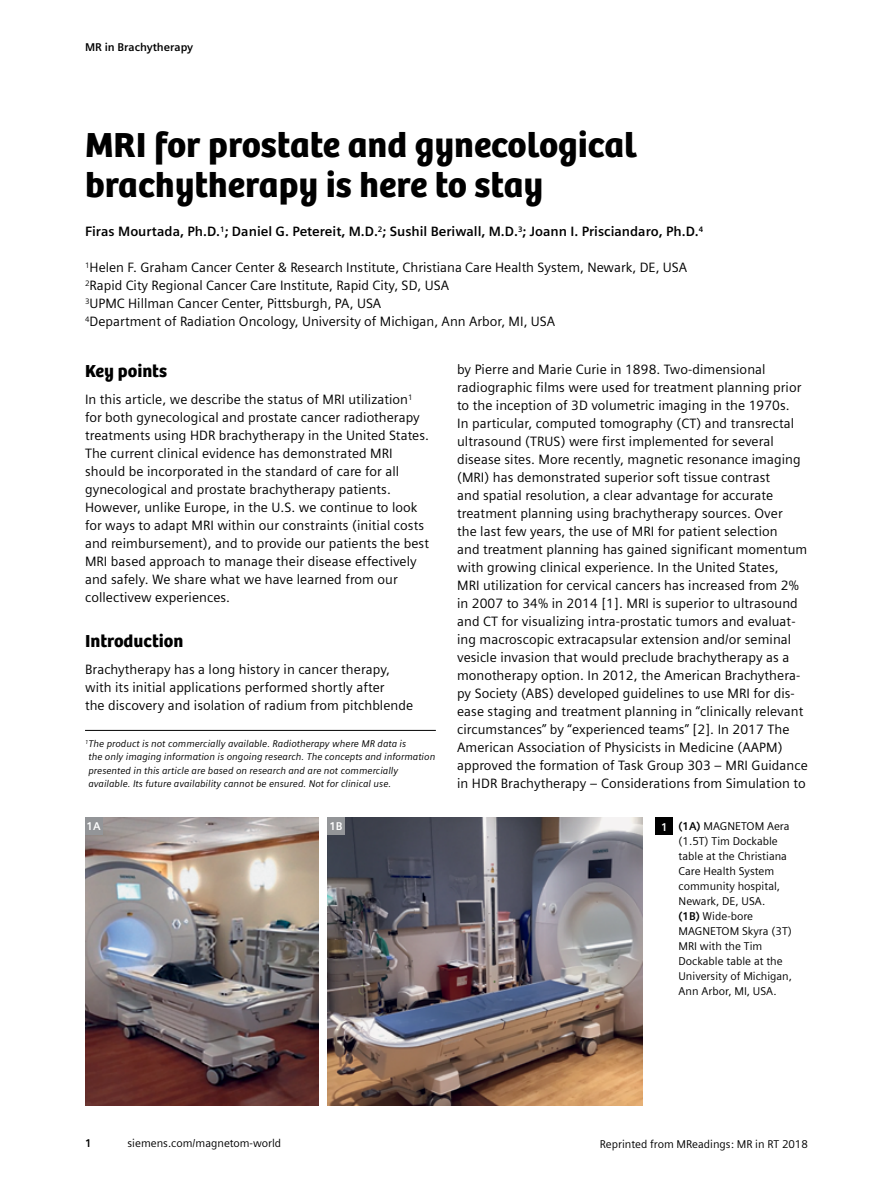
<style>
.page{position:relative;width:893px;height:1191px;background:#fff}
.page>*{position:absolute;margin:0;border:0;box-sizing:border-box;transform-origin:0 0}
.t1{font:36px/39.6px "SH Bree Headline Regular";color:#000}
.t2{font:18px "SH Bree Headline Regular";color:#000}
.t3{font:13.5px/18px "Siemens Sans";letter-spacing:.005em;color:#000}
.t4{font:700 13.5px "Siemens Sans";color:#000}
.t5{font:11.25px/15px "Siemens Sans";color:#000}
.t6{font:700 11.25px "Siemens Sans";color:#000}
.t7{font:700 11.25px "Siemens Sans";color:#fff}
.t8{font:italic 9.75px/13.5px "Siemens Sans";color:#000}
.s1{font-weight:700;color:#fff}
.s2{font-weight:700}
</style>
<div class="page">
<img style="left:85px;top:818px;width:234px;height:288px">
<img style="left:327px;top:818px;width:315px;height:288px">
<div style="left:85px;top:818px;width:17px;height:17px;background:#939598"></div>
<div style="left:327px;top:818px;width:17px;height:17px;background:#939598"></div>
<div style="left:656px;top:818px;width:17px;height:17px;background:#000"></div>
<hr style="left:85px;top:730px;width:351px;height:1px;background:#000">
<p class="t6" style="left:85px;top:41px;width:110px">MR in Brachytherapy</p>
<h1 class="t1" style="left:85px;top:124px;width:554px">MRI for prostate and gynecological brachytherapy is here to stay</h1>
<p class="t4" style="left:85px;top:224px;width:620px">Firas Mourtada, Ph.D.<sup>1</sup>; Daniel G. Petereit, M.D.<sup>2</sup>; Sushil Beriwall, M.D.<sup>3</sup>; Joann I. Prisciandaro, Ph.D.<sup>4</sup></p>
<p class="t3" style="left:85px;top:259px;width:604px"><sup>1</sup>Helen F. Graham Cancer Center &amp; Research Institute, Christiana Care Health System, Newark, DE, USA <sup>2</sup>Rapid City Regional Cancer Care Institute, Rapid City, SD, USA<br><sup>3</sup>UPMC Hillman Cancer Center, Pittsburgh, PA, USA<br><sup>4</sup>Department of Radiation Oncology, University of Michigan, Ann Arbor, MI, USA</p>
<h2 class="t2" style="left:85px;top:357px;width:84px">Key points</h2>
<p class="t3" style="left:85px;top:390px;width:346px">In this article, we describe the status of MRI utilization<sup>1 </sup>for both gynecological and prostate cancer radiotherapy treatments using HDR brachytherapy in the United States.<br>The current clinical evidence has demonstrated MRI should be incorporated in the standard of care for all gynecological and prostate brachytherapy patients.<br>However, unlike Europe, in the U.S. we continue to look for ways to adapt MRI within our constraints (initial costs and reimbursement), and to provide our patients the best MRI based approach to manage their disease effectively and safely. We share what we have learned from our collectivew experiences.</p>
<h2 class="t2" style="left:85px;top:627px;width:100px">Introduction</h2>
<p class="t3" style="left:85px;top:660px;width:330px">Brachytherapy has a long history in cancer therapy, with its initial applications performed shortly after<br>the discovery and isolation of radium from pitchblende</p>
<p class="t8" style="left:88px;top:736px;width:348px;text-indent:-3px"><sup>1</sup>The product is not commercially available. Radiotherapy where MR data is<br>the only imaging information is ongoing research. The concepts and information presented in this article are based on research and are not commercially available. Its future availability cannot be ensured. Not for clinical use.</p>
<p class="t3" style="left:457px;top:361px;width:352px">by Pierre and Marie Curie in 1898. Two-dimensional radiographic films were used for treatment planning prior to the inception of 3D volumetric imaging in the 1970s.<br>In particular, computed tomography (CT) and transrectal ultrasound (TRUS) were first implemented for several disease sites. More recently, magnetic resonance imaging (MRI) has demonstrated superior soft tissue contrast<br>and spatial resolution, a clear advantage for accurate treatment planning using brachytherapy sources. Over<br>the last few years, the use of MRI for patient selection<br>and treatment planning has gained significant momentum with growing clinical experience. In the United States,<br>MRI utilization for cervical cancers has increased from 2% in 2007 to 34% in 2014 [1]. MRI is superior to ultrasound and CT for visualizing intra-prostatic tumors and evaluat&shy;ing macroscopic extracapsular extension and/or seminal vesicle invasion that would preclude brachytherapy as a monotherapy option. In 2012, the American Brachythera&shy;py Society (ABS) developed guidelines to use MRI for dis&shy;ease staging and treatment planning in “clinically relevant circumstances” by “experienced teams” [2]. In 2017 The American Association of Physicists in Medicine (AAPM) approved the formation of Task Group 303 – MRI Guidance in HDR Brachytherapy – Considerations from Simulation to</p>
<p class="t7" style="left:87px;top:820px;width:16px">1A</p>
<p class="t7" style="left:329px;top:820px;width:15px">1B</p>
<p class="t5" style="left:679px;top:818px;width:115px;text-indent:-17px"><span class="s1">1</span> <span class="s2">(1A)</span> MAGNETOM Aera (1.5T) Tim Dockable table at the Christiana<br>Care Health System community hospital,<br>Newark, DE, USA.<br><span class="s2">(1B)</span> Wide-bore<br>MAGNETOM Skyra (3T)<br>MRI with the Tim<br>Dockable table at the<br>University of Michigan,<br>Ann Arbor, MI, USA.</p>
<p class="t6" style="left:85px;top:1137px;width:8px">1</p>
<p class="t5" style="left:128px;top:1136px;width:155px">siemens.com/magnetom-world</p>
<p class="t5" style="left:600px;top:1136px;width:210px">Reprinted from MReadings: MR in RT 2018</p>
</div>
